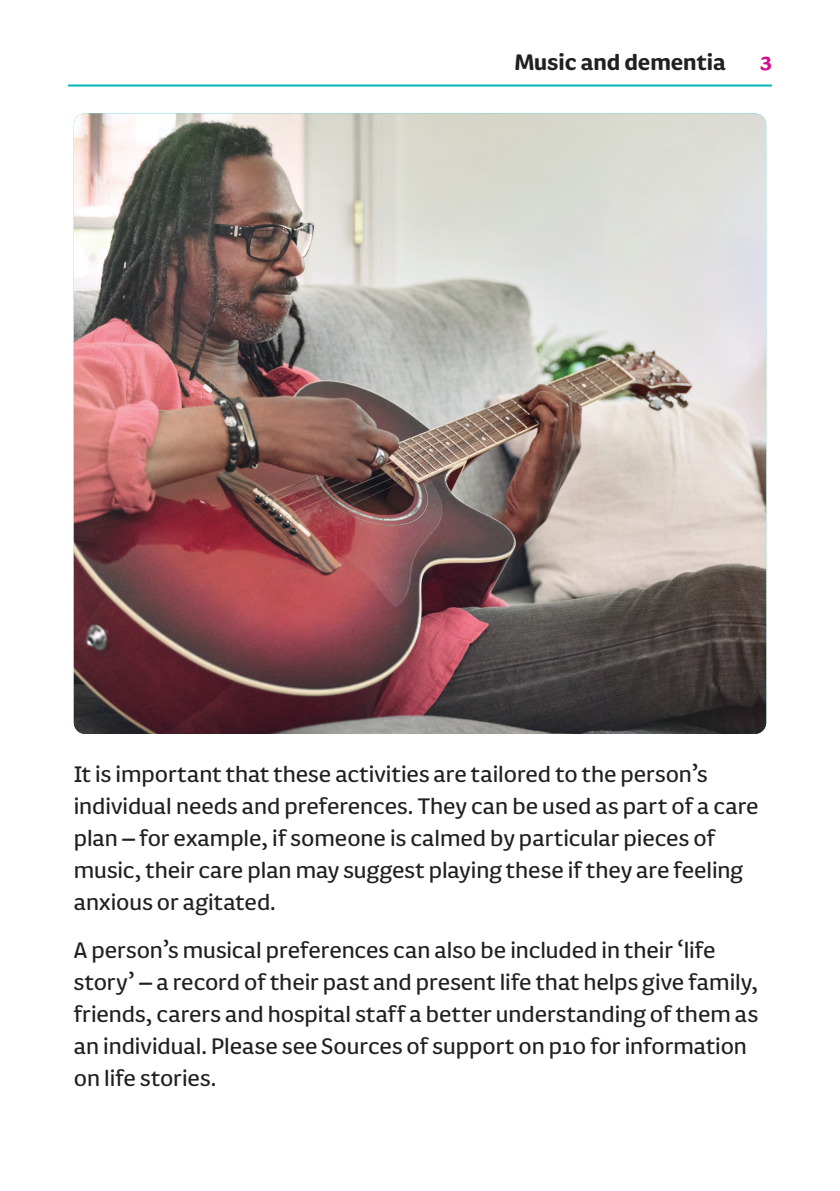
<style>
.page{position:relative;width:840px;height:1191px;background:#fff}
.page>*{position:absolute;margin:0;border:0;box-sizing:border-box;transform-origin:0 0}
.t1{font:26px/32px "FS Pimlico";color:#231f20}
.t2{font:700 26px "FS Pimlico";color:#231f20}
.t3{font:700 24px "FS Pimlico";color:#d20e8c}
</style>
<div class="page">
<hr style="left:68px;top:84px;width:703px;height:2px;background:#00b2b9">
<img style="left:74px;top:113px;width:691px;height:621px">
<p class="t2" style="left:514px;top:42px;width:212px">Music and dementia</p>
<p class="t3" style="left:759px;top:43px;width:13px">3</p>
<p class="t1" style="left:74px;top:757px;width:686px">It is important that these activities are tailored to the person’s individual needs and preferences. They can be used as part of a care plan – for example, if someone is calmed by particular pieces of music, their care plan may suggest playing these if they are feeling anxious or agitated.</p>
<p class="t1" style="left:74px;top:933px;width:685px">A person’s musical preferences can also be included in their ‘life story’ – a record of their past and present life that helps give family, friends, carers and hospital staff a better understanding of them as an individual. Please see Sources of support on p10 for information on life stories.</p>
</div>
